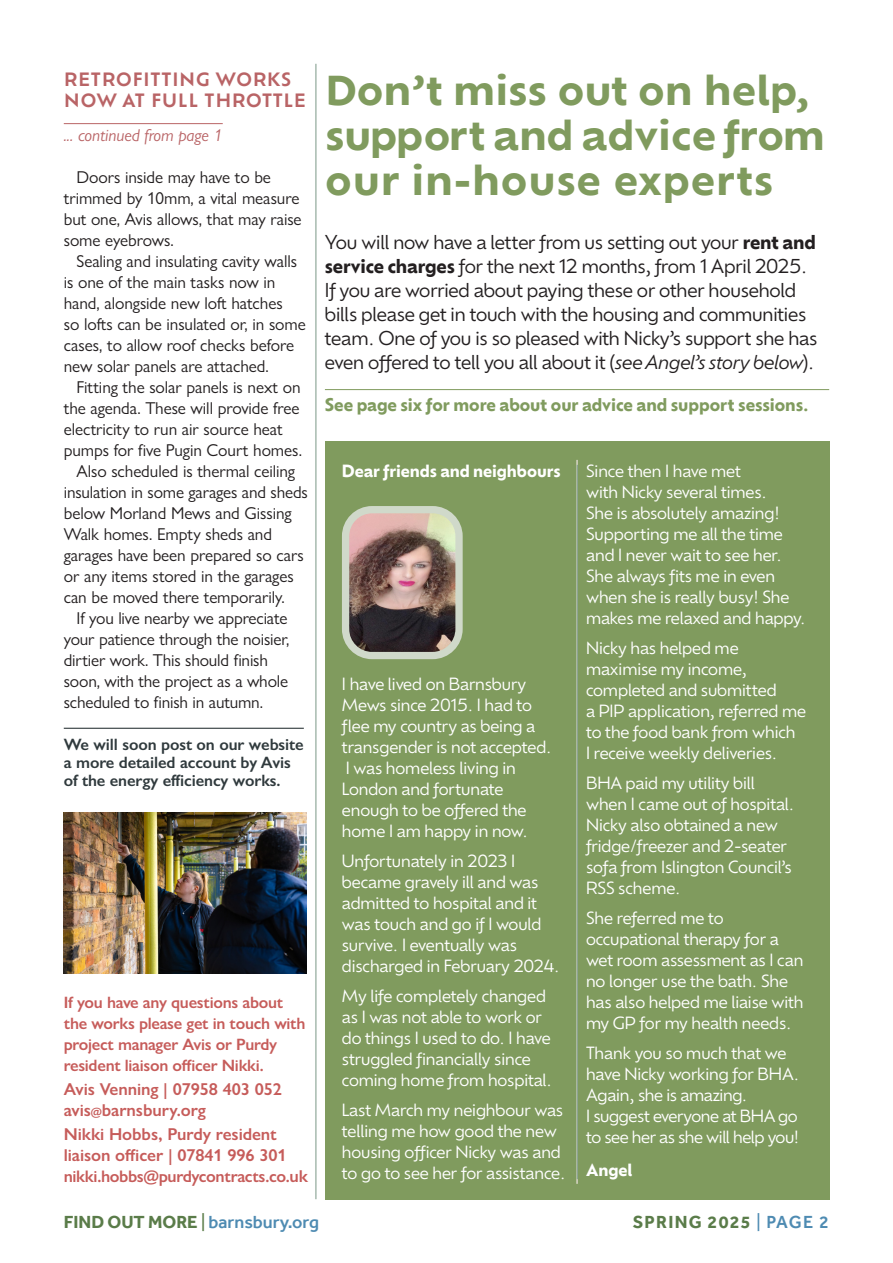
<style>
.page{position:relative;width:893px;height:1263px;background:#fff}
.page>*{position:absolute;margin:0;border:0;box-sizing:border-box;transform-origin:0 0}
.t1{font:700 39px/45px "Ofelia Text";letter-spacing:-.01em;color:#809b5e}
.t2{font:18.75px/24px "Ofelia Display";letter-spacing:-.01em;color:#231f20}
.t3{font:600 18px/21.6px "Ofelia Text";letter-spacing:.02em;color:#b96466}
.t4{font:500 18px "Effra";color:#4e8bb2}
.t5{font:700 18px "Effra";letter-spacing:.07em;color:#5a7c49}
.t6{font:17.25px/21px "Gill Sans Nova";letter-spacing:-.005em;color:#231f20}
.t7{font:600 17.25px/21px "Gill Sans Nova";letter-spacing:-.005em;color:#c65c5a}
.t8{font:700 17.25px "Ofelia Display";letter-spacing:-.005em;color:#809b5e}
.t9{font:italic 17.25px "Gill Sans Nova";letter-spacing:-.005em;color:#b96466}
.t10{font:600 16.8px "Gill Sans Nova";letter-spacing:-.025em;color:#c65c5a}
.t11{font:16.5px/21px "Ofelia Display";letter-spacing:-.005em;color:#fff}
.t12{font:600 16.5px/21px "Gill Sans Nova";letter-spacing:-.015em;color:#c65c5a}
.t13{font:600 16.5px/18px "Gill Sans";letter-spacing:-.005em;color:#303a3d}
.t14{font:700 16.5px "Ofelia Display";letter-spacing:-.005em;color:#fff}
.s1{font-size:12px}
.s2{font-size:17.25px}
.s3{font-weight:700}
.s4{font-style:italic}
.s5{font-weight:700;color:#5a7c49}
.s6{font-weight:400;color:#5a7c49}
.s7{font-weight:400;color:#4e8bb2}
.s8{font-weight:500;color:#4e8bb2}
</style>
<div class="page">
<div style="left:325px;top:441px;width:504px;height:758px;background:#809b5e"></div>
<hr style="left:577px;top:460px;width:1px;height:724px;background:#d9d7c8">
<hr style="left:64px;top:123px;width:159px;height:1px;background:#b96466">
<hr style="left:64px;top:728px;width:240px;height:1px;background:#303a3d">
<img style="left:64px;top:812px;width:243px;height:162px">
<hr style="left:325px;top:389px;width:504px;height:1px;background:#809b5e">
<img style="left:350px;top:514px;width:105px;height:137px">
<div style="left:342px;top:506px;width:121px;height:153px;border:7px solid #d0d9ca;border-radius:27px"></div>
<hr style="left:316px;top:64px;width:1px;height:1135px;background:#7a9887">
<hr style="left:577px;top:465px;width:1px;height:714px;background:#7a9887">
<p class="t3" style="left:64px;top:67px;width:244px">RETROFITTING WORKS<br>NOW AT FULL THROTTLE</p>
<p class="t9" style="left:64px;top:125px;width:160px">... continued from page 1</p>
<p class="t6" style="left:64px;top:166px;width:239px;text-indent:13px">Doors inside may have to be trimmed by 10mm, a vital measure but one, Avis allows, that may raise some eyebrows.</p>
<p class="t6" style="left:64px;top:250px;width:244px;text-indent:13px">Sealing and insulating cavity walls is one of the main tasks now in hand, alongside new loft hatches<br>so lofts can be insulated or, in some cases, to allow roof checks before new solar panels are attached.</p>
<p class="t6" style="left:77px;top:376px;width:226px">Fitting the solar panels is next on</p>
<p class="t6" style="left:64px;top:397px;width:237px">the agenda. These will provide free</p>
<p class="t6" style="left:64px;top:418px;width:220px">electricity to run air source heat</p>
<p class="t6" style="left:64px;top:439px;width:240px">pumps for five Pugin Court homes.</p>
<p class="t6" style="left:77px;top:460px;width:220px">Also scheduled is thermal ceiling</p>
<p class="t6" style="left:64px;top:481px;width:246px">insulation in some garages and sheds</p>
<p class="t6" style="left:64px;top:502px;width:230px">below Morland Mews and Gissing</p>
<p class="t6" style="left:64px;top:523px;width:210px">Walk homes. Empty sheds and</p>
<p class="t6" style="left:64px;top:544px;width:241px">garages have been prepared so cars</p>
<p class="t6" style="left:64px;top:565px;width:232px">or any items stored in the garages</p>
<p class="t6" style="left:64px;top:586px;width:223px">can be moved there temporarily.</p>
<p class="t6" style="left:77px;top:607px;width:213px">If you live nearby we appreciate</p>
<p class="t6" style="left:64px;top:628px;width:227px">your patience through the noisier,</p>
<p class="t6" style="left:64px;top:649px;width:206px">dirtier work. This should finish</p>
<p class="t6" style="left:64px;top:670px;width:226px">soon, with the project as a whole</p>
<p class="t6" style="left:64px;top:691px;width:201px">scheduled to finish in autumn.</p>
<p class="t13" style="left:64px;top:735px;width:241px">We will soon post on our website a more detailed account by Avis of the energy efficiency works.</p>
<p class="t12" style="left:64px;top:992px;width:243px">If you have any questions about the works please get in touch with project manager Avis or Purdy resident liaison officer Nikki.</p>
<p class="t7" style="left:64px;top:1079px;width:220px">Avis Venning | 07958 403 052 avis<span class="s1">@</span>barnsbury.org</p>
<p class="t7" style="left:64px;top:1124px;width:224px">Nikki Hobbs, Purdy resident liaison officer | 07841 996 301</p>
<p class="t10" style="left:64px;top:1166px;width:246px">nikki.hobbs@purdycontracts.co.<span class="s2">uk</span></p>
<h1 class="t1" style="left:325px;top:65px;width:502px">Don’t miss out on help, support and advice from our in-house experts</h1>
<p class="t2" style="left:325px;top:229px;width:494px">You will now have a letter from us setting out your <span class="s3">rent and service charges</span> for the next 12 months, from 1 April 2025.<br>If you are worried about paying these or other household bills please get in touch with the housing and communities team. One of you is so pleased with Nicky’s support she has even offered to tell you all about it (<span class="s4">see Angel’s story below</span>).</p>
<p class="t8" style="left:325px;top:392px;width:485px">See page six for more about our advice and support sessions.</p>
<p class="t14" style="left:342px;top:459px;width:220px">Dear friends and neighbours</p>
<p class="t11" style="left:342px;top:672px;width:211px">I have lived on Barnsbury<br>Mews since 2015. I had to flee my country as being a transgender is not accepted.<br>I was homeless living in<br>London and fortunate enough to be offered the home I am happy in now.</p>
<p class="t11" style="left:342px;top:849px;width:219px">Unfortunately in 2023 I became gravely ill and was admitted to hospital and it was touch and go if I would survive. I eventually was discharged in February 2024.</p>
<p class="t11" style="left:342px;top:984px;width:211px">My life completely changed as I was not able to work or do things I used to do. I have struggled financially since coming home from hospital.</p>
<p class="t11" style="left:342px;top:1098px;width:225px">Last March my neighbour was telling me how good the new housing officer Nicky was and to go to see her for assistance.</p>
<p class="t11" style="left:586px;top:459px;width:221px">Since then I have met<br>with Nicky several times.<br>She is absolutely amazing!<br>Supporting me all the time and I never wait to see her.<br>She always fits me in even when she is really busy! She makes me relaxed and happy.</p>
<p class="t11" style="left:586px;top:636px;width:221px">Nicky has helped me maximise my income, completed and submitted<br>a PIP application, referred me to the food bank from which<br>I receive weekly deliveries.</p>
<p class="t11" style="left:586px;top:771px;width:210px">BHA paid my utility bill when I came out of hospital.<br>Nicky also obtained a new fridge/freezer and 2-seater sofa from Islington Council’s<br>RSS scheme.</p>
<p class="t11" style="left:586px;top:906px;width:219px">She referred me to occupational therapy for a wet room assessment as I can no longer use the bath. She has also helped me liaise with my GP for my health needs.</p>
<p class="t11" style="left:586px;top:1041px;width:215px">Thank you so much that we have Nicky working for BHA.<br>Again, she is amazing.<br>I suggest everyone at BHA go to see her as she will help you!</p>
<p class="t14" style="left:586px;top:1158px;width:48px">Angel</p>
<p class="t4" style="left:64px;top:1211px;width:257px"><span class="s5">FIND OUT MORE</span> <span class="s6">|</span> barnsbury.org</p>
<p class="t5" style="left:633px;top:1211px;width:198px">SPRING 2025 <span class="s7">|</span> <span class="s8">PAGE 2</span></p>
</div>
